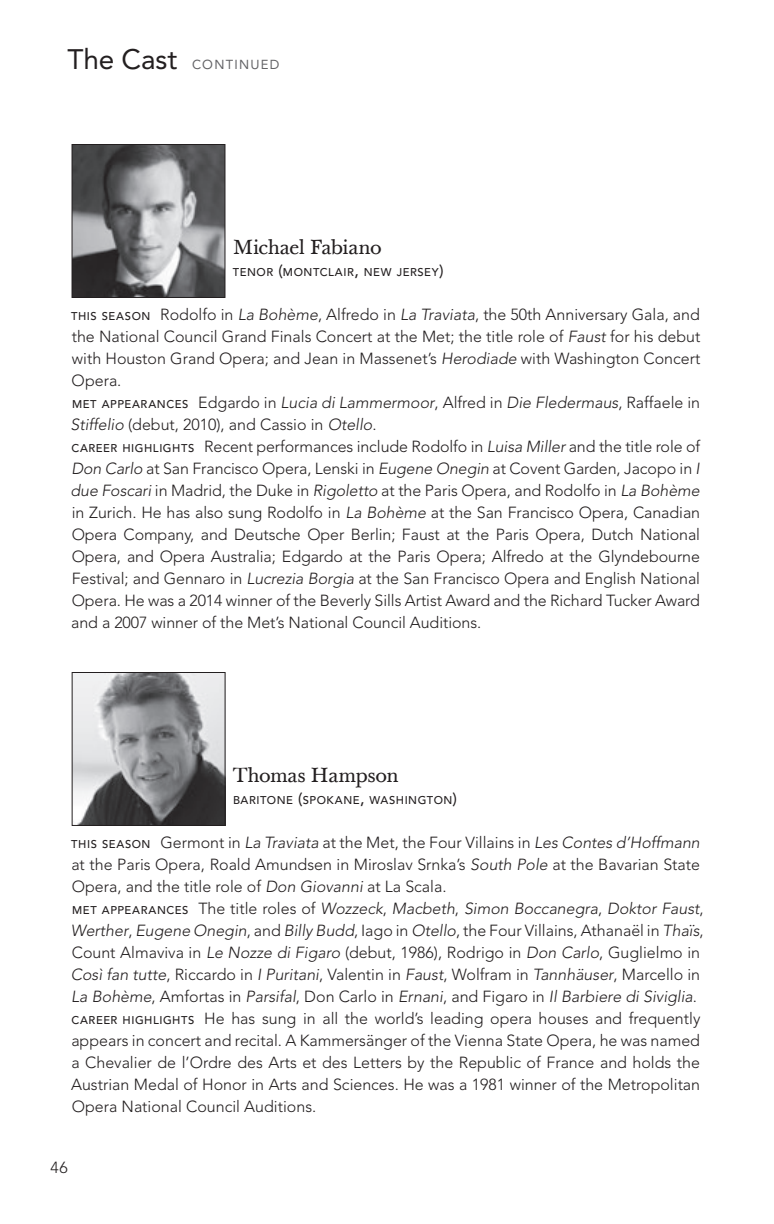
<style>
.page{position:relative;width:774px;height:1224px;background:#fff}
.page>*{position:absolute;margin:0;border:0;box-sizing:border-box;transform-origin:0 0}
.t1{font:20px "Baskerville Ten";letter-spacing:-.02em;color:#231f20}
.t2{font:300 16px/22px "Avenir";color:#231f20}
.t3{font:13px "Avenir";letter-spacing:.095em;color:#636366}
.t4{font:500 11.2px "Avenir";letter-spacing:.05em;color:#231f20}
.s1{font-size:28px;color:#231f20}
.s2{font-size:16px}
.s3{font-weight:500;font-size:11.2px}
.s4{font-style:italic}
</style>
<div class="page">
<img style="left:74px;top:146px;width:149px;height:150px">
<div style="left:72px;top:144px;width:153px;height:154px;border:1px solid #231f20"></div>
<img style="left:74px;top:674px;width:150px;height:150px">
<div style="left:72px;top:672px;width:154px;height:154px;border:1px solid #231f20"></div>
<p class="t3" style="left:68px;top:57px;width:213px"><span class="s1">The Cast</span> CONTINUED</p>
<p class="t1" style="left:233px;top:235px;width:150px">Michael Fabiano</p>
<p class="t4" style="left:233px;top:266px;width:212px">TENOR <span class="s2">(</span>MONTCLAIR<span class="s2">,</span> NEW JERSEY<span class="s2">)</span></p>
<p class="t2" style="left:71px;top:304px;width:631px"><span class="s3">THIS SEASON</span> Rodolfo in <span class="s4">La Bohème</span>, Alfredo in <span class="s4">La Traviata</span>, the 50th Anniversary Gala, and the National Council Grand Finals Concert at the Met; the title role of <span class="s4">Faust</span> for his debut with Houston Grand Opera; and Jean in Massenet’s <span class="s4">Herodiade</span> with Washington Concert Opera.<br><span class="s3">MET APPEARANCES</span> Edgardo in <span class="s4">Lucia di Lammermoor</span>, Alfred in <span class="s4">Die Fledermaus</span>, Raffaele in <span class="s4">Stiffelio</span> (debut, 2010), and Cassio in <span class="s4">Otello</span>.<br><span class="s3">CAREER HIGHLIGHTS</span> Recent performances include Rodolfo in <span class="s4">Luisa Miller</span> and the title role of <span class="s4">Don Carlo</span> at San Francisco Opera, Lenski in <span class="s4">Eugene Onegin</span> at Covent Garden, Jacopo in <span class="s4">I due Foscari</span> in Madrid, the Duke in <span class="s4">Rigoletto</span> at the Paris Opera, and Rodolfo in <span class="s4">La Bohème </span>in Zurich. He has also sung Rodolfo in <span class="s4">La Bohème</span> at the San Francisco Opera, Canadian Opera Company, and Deutsche Oper Berlin; Faust at the Paris Opera, Dutch National Opera, and Opera Australia; Edgardo at the Paris Opera; Alfredo at the Glyndebourne Festival; and Gennaro in <span class="s4">Lucrezia Borgia</span> at the San Francisco Opera and English National Opera. He was a 2014 winner of the Beverly Sills Artist Award and the Richard Tucker Award and a 2007 winner of the Met’s National Council Auditions.</p>
<p class="t1" style="left:233px;top:763px;width:167px">Thomas Hampson</p>
<p class="t4" style="left:233px;top:794px;width:226px">BARITONE <span class="s2">(</span>SPOKANE<span class="s2">,</span> WASHINGTON<span class="s2">)</span></p>
<p class="t2" style="left:71px;top:832px;width:634px"><span class="s3">THIS SEASON</span> Germont in <span class="s4">La Traviata</span> at the Met, the Four Villains in <span class="s4">Les Contes d’Hoffmann </span>at the Paris Opera, Roald Amundsen in Miroslav Srnka’s <span class="s4">South Pole</span> at the Bavarian State Opera, and the title role of <span class="s4">Don Giovanni</span> at La Scala.<br><span class="s3">MET APPEARANCES</span> The title roles of <span class="s4">Wozzeck</span>, <span class="s4">Macbeth</span>, <span class="s4">Simon Boccanegra</span>, <span class="s4">Doktor Faust</span>, <span class="s4">Werther</span>, <span class="s4">Eugene Onegin</span>, and <span class="s4">Billy Budd</span>, Iago in <span class="s4">Otello</span>, the Four Villains, Athanaël in <span class="s4">Thaïs</span>, Count Almaviva in <span class="s4">Le Nozze di Figaro</span> (debut, 1986), Rodrigo in <span class="s4">Don Carlo</span>, Guglielmo in <span class="s4">Così fan tutte</span>, Riccardo in <span class="s4">I Puritani</span>, Valentin in <span class="s4">Faust</span>, Wolfram in <span class="s4">Tannhäuser</span>, Marcello in <span class="s4">La Bohème</span>, Amfortas in <span class="s4">Parsifal</span>, Don Carlo in <span class="s4">Ernani</span>, and Figaro in <span class="s4">Il Barbiere di Siviglia</span>.<br><span class="s3">CAREER HIGHLIGHTS</span> He has sung in all the world’s leading opera houses and frequently appears in concert and recital. A Kammersänger of the Vienna State Opera, he was named a Chevalier de l’Ordre des Arts et des Letters by the Republic of France and holds the Austrian Medal of Honor in Arts and Sciences. He was a 1981 winner of the Metropolitan Opera National Council Auditions.</p>
<p class="t2" style="left:51px;top:1156px;width:19px">46</p>
</div>
